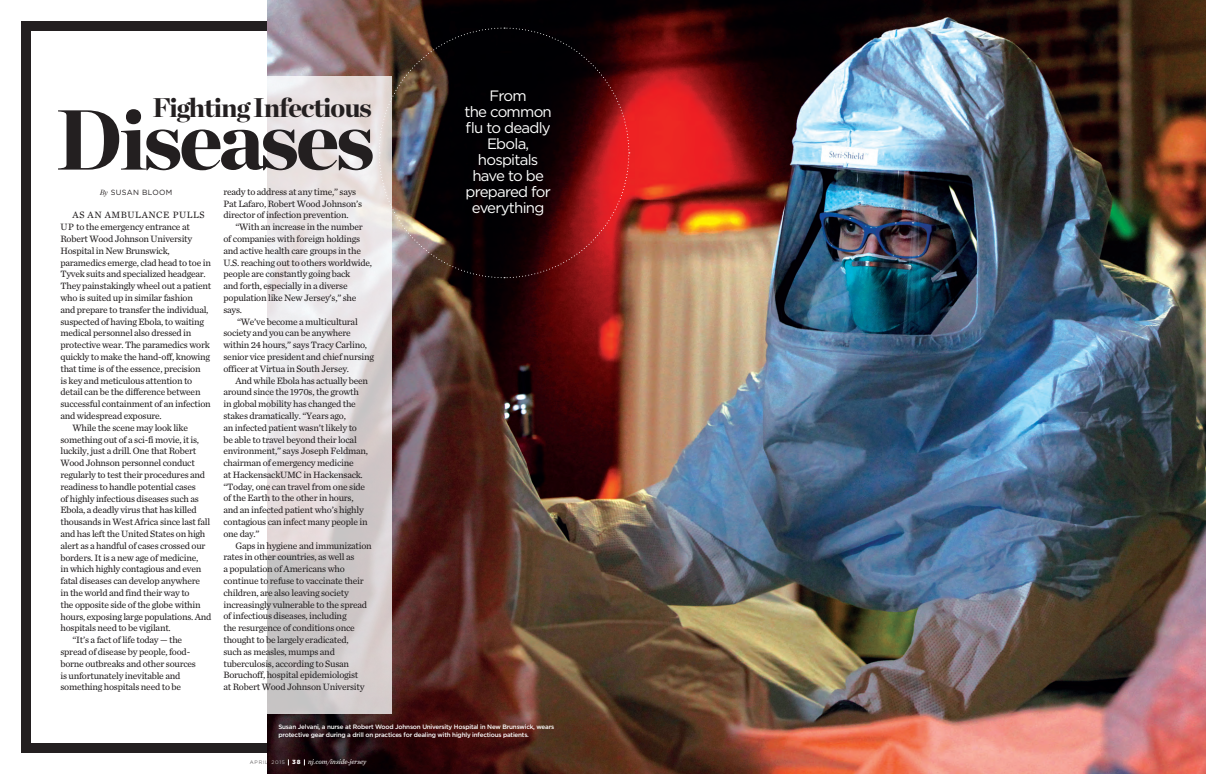
<style>
.page{position:relative;width:1206px;height:774px;background:#fff}
.page>*{position:absolute;margin:0;border:0;box-sizing:border-box;transform-origin:0 0}
.t1{font:900 85px "Chronicle Display";letter-spacing:-.04em;color:#231f20}
.t2{font:900 27px "Chronicle Display";letter-spacing:-.04em;color:#231f20}
.t3{font:15px/16px "Gotham";letter-spacing:-.05em;color:#fff;text-align:center}
.t4{font:9.6px/11.8px "Chronicle Text G2";letter-spacing:-.025em;color:#231f20}
.t5{font:9.6px "Chronicle Text G2";letter-spacing:.06em;color:#231f20}
.t6{font:7.5px "Gotham";letter-spacing:.04em;color:#231f20}
.t7{font:italic 7px "Chronicle Text G2";letter-spacing:-.01em;color:#fff}
.t8{font:500 6.3px/7.5px "Gotham";letter-spacing:-.03em;color:#fff}
.s1{font-family:"Chronicle Display";font-style:italic}
.s2{font-family:"Gotham";font-weight:300;font-style:normal;font-size:5px;color:#231f20}
.s3{font-family:"Gotham";font-weight:300;font-style:normal;font-size:5px}
.s4{font-family:"Gotham";font-weight:900;font-style:normal;font-size:6px}
</style>
<div class="page">
<div style="left:21px;top:21px;width:323px;height:732px;border:10px solid #231f20"></div>
<img style="left:268px;top:0;width:938px;height:774px">
<svg style="left:267px;top:77px;width:125px;height:637px;background:#dfdadb"></svg>
<img style="left:378px;top:27px;width:252px;height:252px">
<h2 class="t2" style="left:153px;top:85px;width:221px">Fighting Infectious</h2>
<h1 class="t1" style="left:56px;top:70px;width:320px">Diseases</h1>
<p class="t6" style="left:100px;top:188px;width:74px"><span class="s1">By</span> SUSAN BLOOM</p>
<p class="t5" style="left:72px;top:209px;width:134px">As an ambulance pulls</p>
<p class="t4" style="left:60px;top:221px;width:131px">up to the emergency entrance at</p>
<p class="t4" style="left:60px;top:233px;width:133px">Robert Wood Johnson University</p>
<p class="t4" style="left:60px;top:245px;width:111px">Hospital in New Brunswick,</p>
<p class="t4" style="left:60px;top:256px;width:152px">paramedics emerge, clad head to toe in</p>
<p class="t4" style="left:60px;top:268px;width:147px">Tyvek suits and specialized headgear.</p>
<p class="t4" style="left:60px;top:280px;width:152px">They painstakingly wheel out a patient</p>
<p class="t4" style="left:60px;top:292px;width:134px">who is suited up in similar fashion</p>
<p class="t4" style="left:60px;top:304px;width:150px">and prepare to transfer the individual,</p>
<p class="t4" style="left:60px;top:315px;width:145px">suspected of having Ebola, to waiting</p>
<p class="t4" style="left:60px;top:327px;width:132px">medical personnel also dressed in</p>
<p class="t4" style="left:60px;top:339px;width:151px">protective wear. The paramedics work</p>
<p class="t4" style="left:60px;top:351px;width:151px">quickly to make the hand-off, knowing</p>
<p class="t4" style="left:60px;top:363px;width:142px">that time is of the essence, precision</p>
<p class="t4" style="left:60px;top:374px;width:133px">is key and meticulous attention to</p>
<p class="t4" style="left:60px;top:386px;width:142px">detail can be the difference between</p>
<p class="t4" style="left:60px;top:398px;width:152px">successful containment of an infection</p>
<p class="t4" style="left:60px;top:410px;width:103px">and widespread exposure.</p>
<p class="t4" style="left:72px;top:422px;width:117px">While the scene may look like</p>
<p class="t4" style="left:60px;top:433px;width:140px">something out of a sci-fi movie, it is,</p>
<p class="t4" style="left:60px;top:445px;width:137px">luckily, just a drill. One that Robert</p>
<p class="t4" style="left:60px;top:457px;width:136px">Wood Johnson personnel conduct</p>
<p class="t4" style="left:60px;top:469px;width:146px">regularly to test their procedures and</p>
<p class="t4" style="left:60px;top:481px;width:137px">readiness to handle potential cases</p>
<p class="t4" style="left:60px;top:492px;width:140px">of highly infectious diseases such as</p>
<p class="t4" style="left:60px;top:504px;width:138px">Ebola, a deadly virus that has killed</p>
<p class="t4" style="left:60px;top:516px;width:151px">thousands in West Africa since last fall</p>
<p class="t4" style="left:60px;top:528px;width:146px">and has left the United States on high</p>
<p class="t4" style="left:60px;top:540px;width:147px">alert as a handful of cases crossed our</p>
<p class="t4" style="left:60px;top:551px;width:139px">borders. It is a new age of medicine,</p>
<p class="t4" style="left:60px;top:563px;width:142px">in which highly contagious and even</p>
<p class="t4" style="left:60px;top:575px;width:141px">fatal diseases can develop anywhere</p>
<p class="t4" style="left:60px;top:587px;width:131px">in the world and find their way to</p>
<p class="t4" style="left:60px;top:599px;width:142px">the opposite side of the globe within</p>
<p class="t4" style="left:60px;top:610px;width:152px">hours, exposing large populations. And</p>
<p class="t4" style="left:60px;top:622px;width:112px">hospitals need to be vigilant.</p>
<p class="t4" style="left:72px;top:634px;width:111px">“It’s a fact of life today — the</p>
<p class="t4" style="left:60px;top:646px;width:131px">spread of disease by people, food-</p>
<p class="t4" style="left:60px;top:658px;width:137px">borne outbreaks and other sources</p>
<p class="t4" style="left:60px;top:669px;width:121px">is unfortunately inevitable and</p>
<p class="t4" style="left:60px;top:681px;width:122px">something hospitals need to be</p>
<p class="t4" style="left:223px;top:186px;width:140px">ready to address at any time,” says<br>Pat Lafaro, Robert Wood Johnson’s director of infection prevention.</p>
<p class="t4" style="left:223px;top:221px;width:150px;text-indent:12px">“With an increase in the number of companies with foreign holdings and active health care groups in the<br>U.S. reaching out to others worldwide, people are constantly going back<br>and forth, especially in a diverse population like New Jersey’s,” she says.</p>
<p class="t4" style="left:223px;top:315px;width:152px;text-indent:14px">“We’ve become a multicultural society and you can be anywhere within 24 hours,” says Tracy Carlino, senior vice president and chief nursing officer at Virtua in South Jersey.</p>
<p class="t4" style="left:223px;top:374px;width:146px;text-indent:12px">And while Ebola has actually been around since the 1970s, the growth in global mobility has changed the stakes dramatically. “Years ago,<br>an infected patient wasn’t likely to be able to travel beyond their local environment,” says Joseph Feldman, chairman of emergency medicine<br>at HackensackUMC</p>
<p class="t4" style="left:223px;top:469px;width:146px;text-indent:80px">in Hackensack. “Today, one can travel from one side of the Earth to the other in hours, and an infected patient who’s highly contagious can infect many people in one day.”</p>
<p class="t4" style="left:223px;top:539px;width:150px;text-indent:12px">Gaps in hygiene and immunization rates in other countries, as well as<br>a population of Americans who continue to refuse to vaccinate their children, are also leaving society increasingly vulnerable to the spread of infectious diseases, including<br>the resurgence of conditions once thought to be largely eradicated,<br>such as measles, mumps and tuberculosis, according to Susan Boruchoff, hospital epidemiologist<br>at Robert Wood Johnson University</p>
<h3 class="t3" style="left:464px;top:88px;width:89px">From<br>the common flu to deadly<br>Ebola, hospitals have to be prepared for everything</h3>
<p class="t8" style="left:278px;top:723px;width:277px">Susan Jelvani, a nurse at Robert Wood Johnson University Hospital in New Brunswick, wears protective gear during a drill on practices for dealing with highly infectious patients.</p>
<p class="t7" style="left:250px;top:758px;width:118px"><span class="s2">A P R I L</span> <span class="s3">2 01 5</span> <span class="s4">3 8</span> nj.com/inside-jersey</p>
</div>
